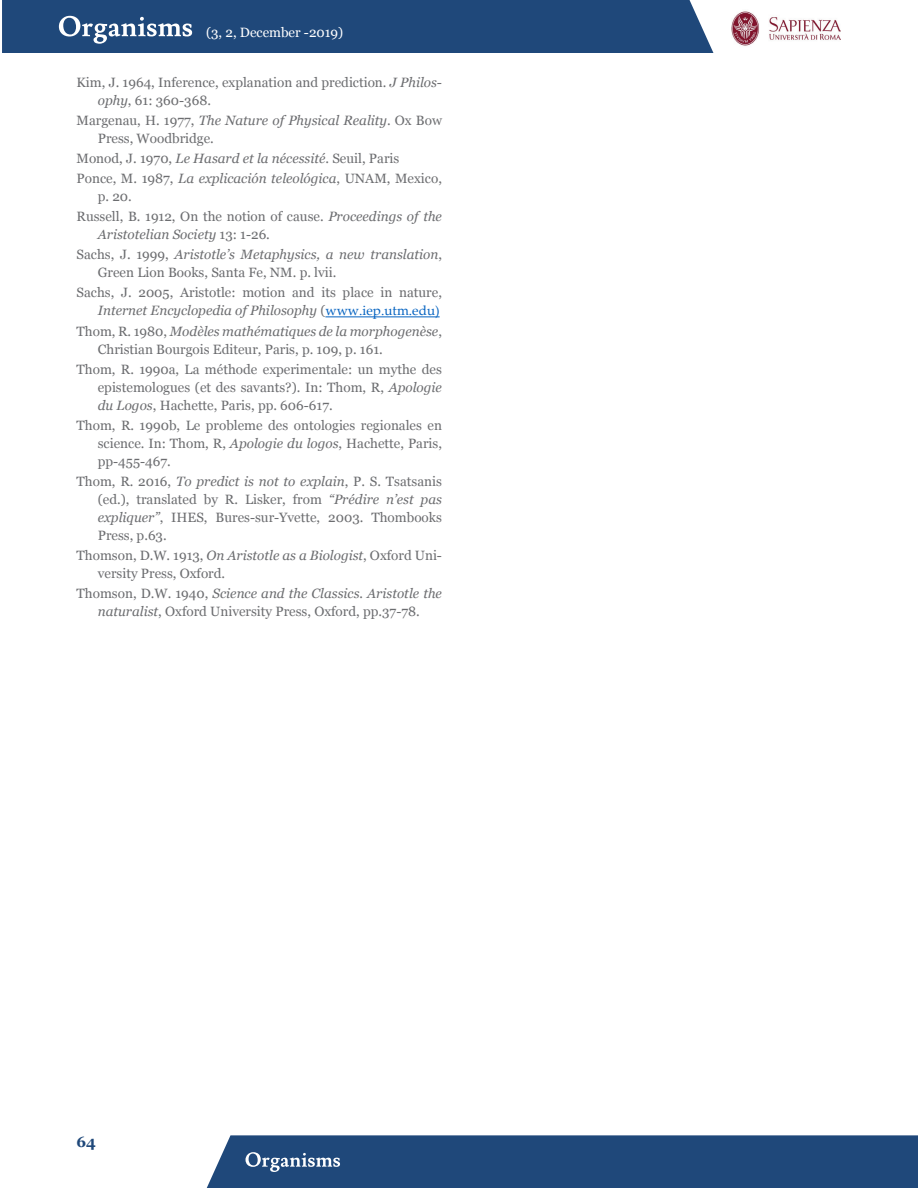
<style>
.page{position:relative;width:918px;height:1188px;background:#fff}
.page>*{position:absolute;margin:0;border:0;box-sizing:border-box;transform-origin:0 0}
.t1{font:700 15px "Georgia";color:#1f487a}
.t2{font:13.5px/18px "Georgia";color:#6c6d70}
.t3{font:italic 13.5px/20.1px "Georgia";color:#6c6d70}
.t4{font:13.5px "Georgia";color:#fff}
.s1{font-style:italic}
.s2{font-style:normal}
.s3{font-family:"Palatino Linotype";font-style:normal;color:#0563c1}
</style>
<div class="page">
<img style="left:731px;top:11px;width:110px;height:35px">
<div style="left:2px;top:0;width:711px;height:53px;background:#1f487a"></div>
<div style="left:207px;top:1135px;width:711px;height:53px;background:#1f487a"></div>
<hr style="left:325px;top:316px;width:115px;height:1px;background:#0563c1">
<p class="t4" style="left:206px;top:24px;width:139px">(3, 2, December -2019)</p>
<p class="t2" style="left:98px;top:73px;width:346px;text-indent:-21px">Kim, J. 1964, Inference, explanation and prediction. <span class="s1">J Philos&shy;ophy</span>, 61: 360-368.</p>
<p class="t2" style="left:98px;top:112px;width:346px;text-indent:-21px">Margenau, H. 1977, <span class="s1">The Nature of Physical Reality</span>. Ox Bow<br>Press, Woodbridge.</p>
<p class="t2" style="left:77px;top:149px;width:367px;line-height:20.1px">Monod, J. 1970, <span class="s1">Le Hasard et la nécessité</span>. Seuil, Paris<br>Ponce, M. 1987, <span class="s1">La explicación teleológica</span>, UNAM, Mexico,</p>
<p class="t2" style="left:77px;top:187px;width:367px;line-height:20.1px;text-indent:21px">p. 20.<br>Russell, B. 1912, On the notion of cause. <span class="s1">Proceedings of the</span></p>
<p class="t3" style="left:77px;top:225px;width:367px;text-indent:21px">Aristotelian Society <span class="s2">13: 1-26.<br>Sachs, J. 1999,</span> Aristotle’s Metaphysics, a new translation<span class="s2">,</span></p>
<p class="t2" style="left:77px;top:263px;width:367px;line-height:20.1px;text-indent:21px">Green Lion Books, Santa Fe, NM. p. lvii.<br>Sachs, J. 2005, Aristotle: motion and its place in nature,</p>
<p class="t3" style="left:77px;top:301px;width:367px;text-align:right">Internet Encyclopedia of Philosophy <span class="s2">(</span><span class="s3">www.iep.utm.edu)<br></span><span class="s2">Thom, R. 1980,</span> Modèles mathématiques de la morphogenèse<span class="s2">,</span></p>
<p class="t2" style="left:77px;top:339px;width:367px;line-height:20.1px;text-indent:21px">Christian Bourgois Editeur, Paris, p. 109, p. 161.<br>Thom, R. 1990a, La méthode experimentale: un mythe des</p>
<p class="t2" style="left:98px;top:378px;width:346px">epistemologues (et des savants?). In: Thom, R, <span class="s1">Apologie du Logos</span>, Hachette, Paris, pp. 606-617.</p>
<p class="t2" style="left:98px;top:416px;width:346px;text-align:justify;text-indent:-21px">Thom, R. 1990b, Le probleme des ontologies regionales en science. In: Thom, R, <span class="s1">Apologie du logos</span>, Hachette, Paris, pp-455-467.</p>
<p class="t2" style="left:98px;top:473px;width:346px;text-align:justify;text-indent:-21px">Thom, R. 2016, <span class="s1">To predict is not to explain</span>, P. S. Tsatsanis (ed.), translated by R. Lisker, from <span class="s1">“Prédire n’est pas expliquer”</span>, IHES, Bures-sur-Yvette, 2003. Thombooks Press, p.63.</p>
<p class="t2" style="left:98px;top:547px;width:346px;text-indent:-21px">Thomson, D.W. 1913, <span class="s1">On Aristotle as a Biologist</span>, Oxford Uni&shy;versity Press, Oxford.</p>
<p class="t2" style="left:77px;top:585px;width:367px;text-align:center">Thomson, D.W. 1940, <span class="s1">Science and the Classics. Aristotle the naturalist</span>, Oxford University Press, Oxford, pp.37-78.</p>
<p class="t1" style="left:77px;top:1132px;width:21px">64</p>
</div>
